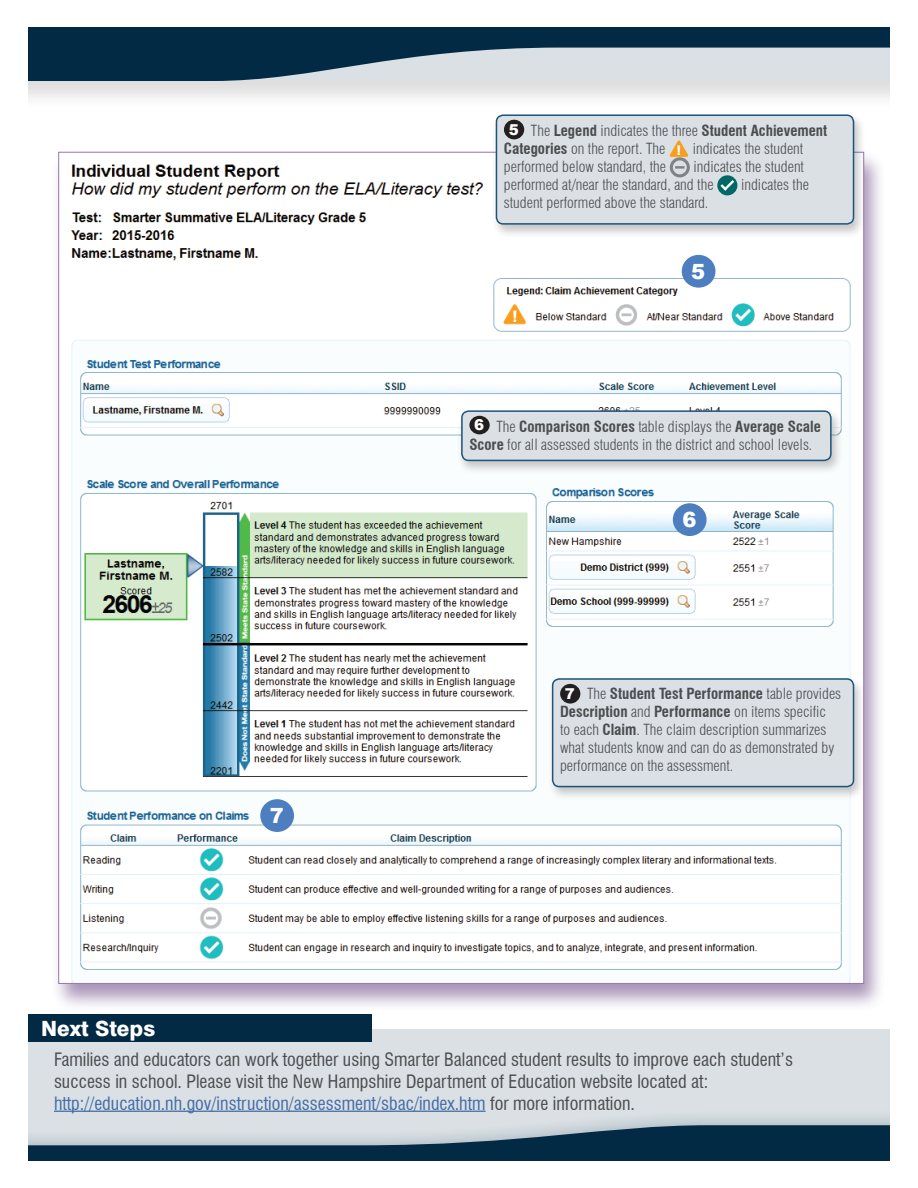
<style>
.page{position:relative;width:918px;height:1188px;background:#fff}
.page>*{position:absolute;margin:0;border:0;box-sizing:border-box;transform-origin:0 0}
.t1{font:800 21px "Swiss 721 BT";color:#fff}
.t2{font:900 21px "Arial";color:#fff}
.t3{font:condensed 18px/21.6px "Swiss 721 BT";color:#4b4c4d}
.t4{font:300 condensed 15px/18px "Swiss 721 BT";color:#4b4c4d}
.t5{font:900 15px "Arial";color:#fff}
.s1{font-weight:700}
.s2{color:#436da8}
</style>
<div class="page">
<div style="left:28px;top:1029px;width:865px;height:159px;background:#dae0e4"></div>
<div style="left:0;top:1109px;width:918px;height:79px;background:#032a44;opacity:.25"></div>
<svg style="left:28px;top:1125px;width:862px;height:36px;fill:#032a44"></svg>
<hr style="left:54px;top:1111px;width:432px;height:1px;background:#436da8">
<div style="left:28px;top:1015px;width:344px;height:27px;background:#032a44"></div>
<div style="left:51px;top:150px;width:836px;height:861px;background:#542971;opacity:.5"></div>
<img style="left:60px;top:154px;width:802px;height:828px">
<div style="left:0;top:0;width:918px;height:110px;background:#231f20;opacity:.15"></div>
<svg style="left:28px;top:26px;width:862px;height:55px;fill:#032a44"></svg>
<div style="left:0;top:0;width:918px;height:26px;background:#fff"></div>
<div style="left:491px;top:112px;width:375px;height:126px;background:#231f20;opacity:.25"></div>
<div style="left:496px;top:115px;width:358px;height:109px;background:#dae0e4;border-radius:7px"></div>
<svg style="left:669px;top:140px;width:21px;height:37px"></svg>
<div style="left:717px;top:175px;width:20px;height:20px;background:#006865;border-radius:50%"></div>
<svg style="left:720px;top:180px;width:14px;height:11px"></svg>
<div style="left:496px;top:114px;width:358px;height:111px;border:2px solid #1c547a;border-radius:7px"></div>
<div style="left:504px;top:120px;width:20px;height:19px;background:#231f20;border-radius:50%"></div>
<div style="left:547px;top:676px;width:319px;height:125px;background:#231f20;opacity:.25"></div>
<div style="left:553px;top:679px;width:301px;height:108px;background:#dae0e4;border-radius:7px"></div>
<div style="left:552px;top:678px;width:302px;height:109px;border:2px solid #1c547a;border-radius:7px"></div>
<div style="left:560px;top:684px;width:20px;height:20px;background:#231f20;border-radius:50%"></div>
<div style="left:260px;top:799px;width:34px;height:33px;background:#4c7ec0;border-radius:50%"></div>
<div style="left:682px;top:255px;width:34px;height:33px;background:#4c7ec0;border-radius:50%"></div>
<div style="left:456px;top:408px;width:387px;height:67px;background:#231f20;opacity:.25"></div>
<div style="left:462px;top:411px;width:369px;height:49px;background:#dae0e4;border-radius:7px"></div>
<div style="left:461px;top:410px;width:371px;height:51px;border:2px solid #1c547a;border-radius:7px"></div>
<div style="left:469px;top:416px;width:21px;height:18px;background:#231f20;border-radius:50%"></div>
<div style="left:673px;top:503px;width:34px;height:33px;background:#4c7ec0;border-radius:50%"></div>
<div style="left:0;top:1161px;width:918px;height:27px;background:#fff"></div>
<div style="left:0;top:0;width:28px;height:1188px;background:#fff"></div>
<div style="left:890px;top:0;width:28px;height:1188px;background:#fff"></div>
<p class="t4" style="left:504px;top:121px;width:325px;text-indent:27px">The <span class="s1">Legend</span> indicates the three <span class="s1">Student Achievement<br>Categories</span> on the report. The <sub>!</sub> indicates the student performed below standard, the</p>
<p class="t5" style="left:509px;top:119px;width:12px">5</p>
<p class="t4" style="left:504px;top:157px;width:302px;text-indent:190px">indicates the student performed at/near the standard, and the</p>
<p class="t4" style="left:741px;top:175px;width:69px">indicates the</p>
<p class="t4" style="left:504px;top:193px;width:206px">student performed above the standard.</p>
<h1 class="t2" style="left:691px;top:256px;width:16px">5</h1>
<p class="t5" style="left:474px;top:414px;width:12px">6</p>
<p class="t4" style="left:469px;top:417px;width:353px;text-indent:27px">The <span class="s1">Comparison Scores</span> table displays the <span class="s1">Average Scale<br>Score</span> for all assessed students in the district and school levels.</p>
<h1 class="t2" style="left:682px;top:504px;width:16px">6</h1>
<h1 class="t1" style="left:41px;top:1016px;width:116px">Next Steps</h1>
<h1 class="t2" style="left:270px;top:800px;width:16px">7</h1>
<p class="t4" style="left:560px;top:685px;width:283px;text-indent:27px">The <span class="s1">Student Test Performance</span> table provides <span class="s1">Description</span> and <span class="s1">Performance</span> on items specific<br>to each <span class="s1">Claim</span>. The claim description summarizes what students know and can do as demonstrated by performance on the assessment.</p>
<p class="t5" style="left:565px;top:683px;width:12px">7</p>
<p class="t3" style="left:54px;top:1049px;width:741px">Families and educators can work together using Smarter Balanced student results to improve each student’s success in school. Please visit the New Hampshire Department of Education website located at: <span class="s2">http://education.nh.gov/instruction/assessment/sbac/index.htm</span> for more information.</p>
</div>
